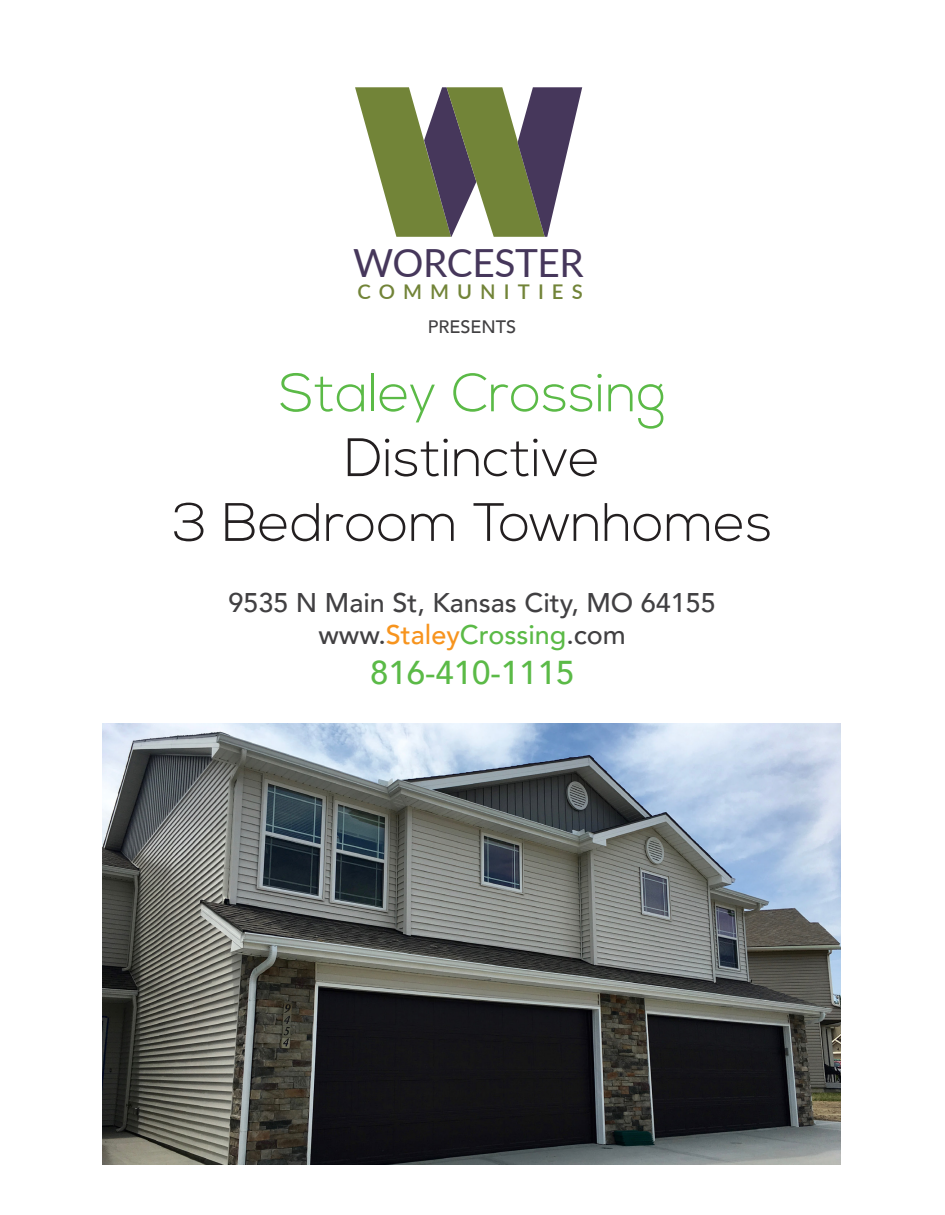
<style>
.page{position:relative;width:945px;height:1215px;background:#fff}
.page>*{position:absolute;margin:0;border:0;box-sizing:border-box;transform-origin:0 0}
.t1{font:300 54px "Nexa";color:#231f20}
.t2{font:300 54px "Nexa";color:#5bba47}
.t3{font:38.85px "Lato";letter-spacing:-.01em;color:#46375b}
.t4{font:500 33px "Avenir";color:#5bba47}
.t5{font:500 27px "Avenir";color:#414042}
.t6{font:600 20.25px "Lato";letter-spacing:.4em;color:#728438}
.t7{font:500 18px "Avenir";color:#414042}
.s1{color:#f7941e}
.s2{color:#5bba47}
</style>
<div class="page">
<svg style="left:355px;top:87px;width:227px;height:150px"></svg>
<img style="left:103px;top:724px;width:738px;height:441px">
<p class="t3" style="left:353px;top:235px;width:232px">WORCESTER</p>
<p class="t6" style="left:357px;top:277px;width:227px">COMMUNITIES</p>
<p class="t7" style="left:428px;top:311px;width:90px">PRESENTS</p>
<p class="t2" style="left:279px;top:362px;width:388px">Staley Crossing</p>
<p class="t1" style="left:345px;top:427px;width:257px">Distinctive</p>
<p class="t1" style="left:172px;top:491px;width:602px">3 Bedroom Townhomes</p>
<p class="t5" style="left:228px;top:579px;width:489px">9535 N Main St, Kansas City, MO 64155</p>
<p class="t5" style="left:318px;top:612px;width:309px">www.<span class="s1">Staley</span><span class="s2">Crossing</span>.com</p>
<p class="t4" style="left:370px;top:644px;width:206px">816-410-1115</p>
</div>
